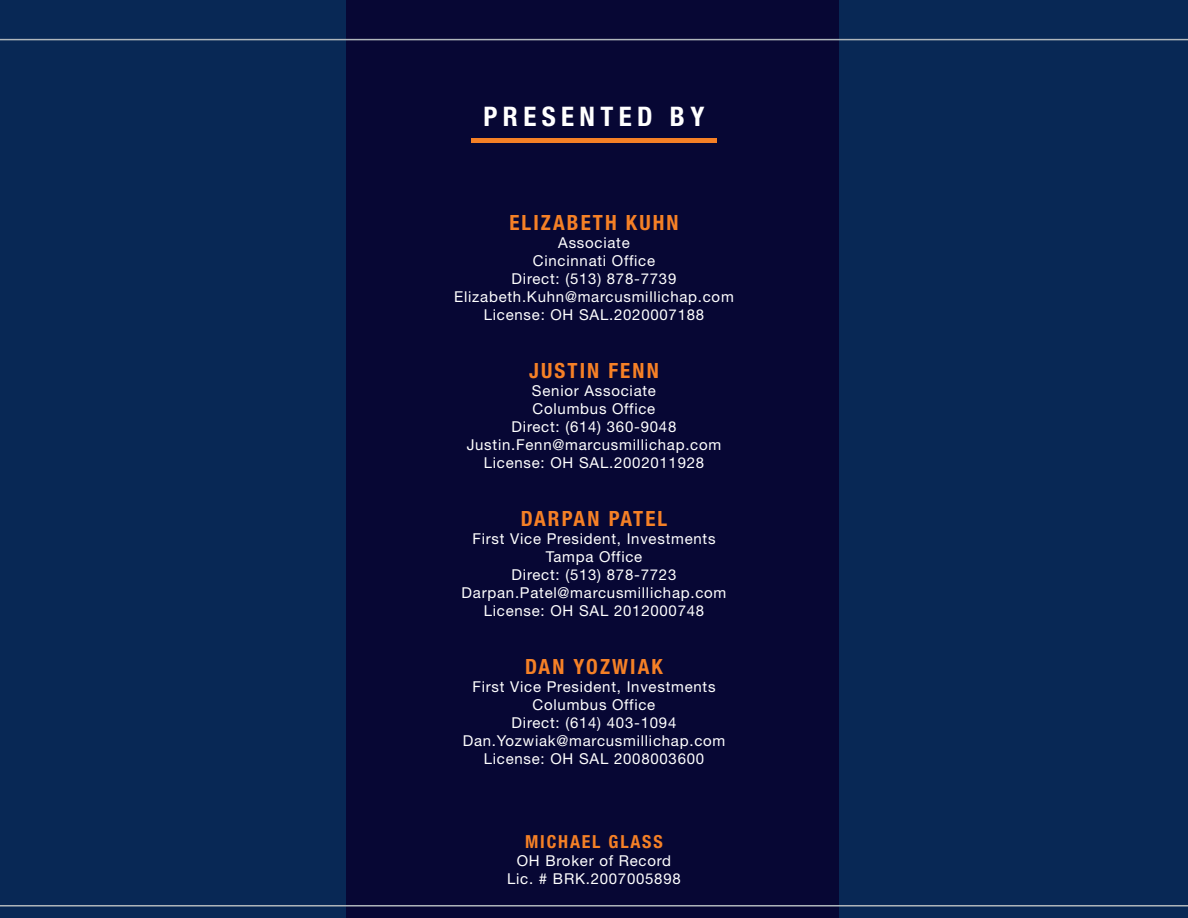
<style>
.page{position:relative;width:1188px;height:918px;background:#082855}
.page>*{position:absolute;margin:0;border:0;box-sizing:border-box;transform-origin:0 0}
.t1{font:700 condensed 27px "Helvetica Neue LT Std";letter-spacing:.2em;color:#fff}
.t2{font:700 condensed 21px "Helvetica Neue LT Std";letter-spacing:.1em;color:#f58026}
.t3{font:700 condensed 18px "Helvetica Neue LT Std";letter-spacing:.1em;color:#f58026}
.t4{font:15px "Helvetica Neue LT Std";letter-spacing:.05em;color:#fff}
</style>
<div class="page">
<div style="left:346px;top:0;width:493px;height:918px;background:#070734"></div>
<hr style="left:0;top:39px;width:1188px;height:1px;background:#b0b7bc">
<hr style="left:0;top:905px;width:1188px;height:2px;background:#b0b7bc">
<hr style="left:471px;top:138px;width:246px;height:4px;background:#f58026">
<p class="t1" style="left:484px;top:100px;width:222px">PRESENTED BY</p>
<p class="t2" style="left:509px;top:210px;width:171px">ELIZABETH KUHN</p>
<p class="t4" style="left:558px;top:234px;width:73px">Associate</p>
<p class="t4" style="left:533px;top:252px;width:124px">Cincinnati Office</p>
<p class="t4" style="left:512px;top:270px;width:166px">Direct: (513) 878-7739</p>
<p class="t4" style="left:454px;top:288px;width:281px">Elizabeth.Kuhn@marcusmillichap.com</p>
<p class="t4" style="left:484px;top:306px;width:222px">License: OH SAL.2020007188</p>
<p class="t2" style="left:529px;top:358px;width:131px">JUSTIN FENN</p>
<p class="t4" style="left:532px;top:382px;width:126px">Senior Associate</p>
<p class="t4" style="left:533px;top:400px;width:124px">Columbus Office</p>
<p class="t4" style="left:512px;top:418px;width:166px">Direct: (614) 360-9048</p>
<p class="t4" style="left:467px;top:436px;width:256px">Justin.Fenn@marcusmillichap.com</p>
<p class="t4" style="left:484px;top:454px;width:222px">License: OH SAL.2002011928</p>
<p class="t2" style="left:521px;top:506px;width:148px">DARPAN PATEL</p>
<p class="t4" style="left:472px;top:530px;width:245px">First Vice President, Investments</p>
<p class="t4" style="left:546px;top:548px;width:98px">Tampa Office</p>
<p class="t4" style="left:512px;top:566px;width:166px">Direct: (513) 878-7723</p>
<p class="t4" style="left:462px;top:584px;width:266px">Darpan.Patel@marcusmillichap.com</p>
<p class="t4" style="left:484px;top:602px;width:222px">License: OH SAL 2012000748</p>
<p class="t2" style="left:525px;top:654px;width:139px">DAN YOZWIAK</p>
<p class="t4" style="left:472px;top:678px;width:245px">First Vice President, Investments</p>
<p class="t4" style="left:533px;top:696px;width:124px">Columbus Office</p>
<p class="t4" style="left:512px;top:714px;width:166px">Direct: (614) 403-1094</p>
<p class="t4" style="left:463px;top:732px;width:264px">Dan.Yozwiak@marcusmillichap.com</p>
<p class="t4" style="left:484px;top:750px;width:222px">License: OH SAL 2008003600</p>
<p class="t3" style="left:525px;top:831px;width:139px">MICHAEL GLASS</p>
<p class="t4" style="left:517px;top:852px;width:156px">OH Broker of Record</p>
<p class="t4" style="left:507px;top:870px;width:175px">Lic. # BRK.2007005898</p>
</div>
